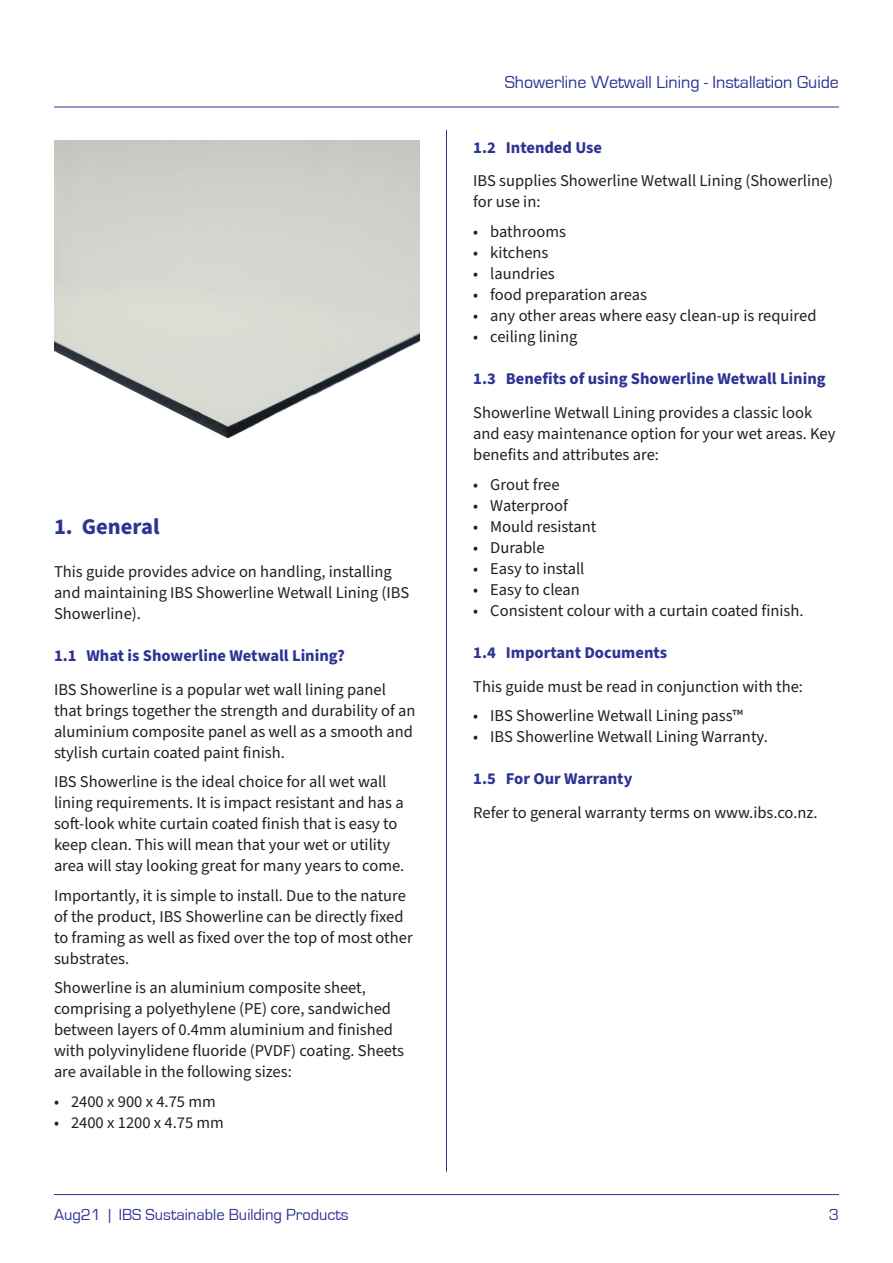
<style>
.page{position:relative;width:893px;height:1263px;background:#fff}
.page>*{position:absolute;margin:0;border:0;box-sizing:border-box;transform-origin:0 0}
.Content_Heading{font:700 22.5px "Source Sans Pro";color:#2e3494}
.t1{font:18px "Eurostile";color:#2e3494}
.Content{font:16.5px/21px "Source Sans Pro";color:#231f20}
.Bullet{font:16.5px "Source Sans Pro";color:#231f20}
.Content_SubHeading{font:700 16.5px "Source Sans Pro";color:#2e3494}
.t2{font:16.5px "Eurostile";color:#2e3494}
</style>
<div class="page">
<hr style="left:54px;top:107px;width:785px;height:1px;background:#2e3494">
<hr style="left:446px;top:130px;width:1px;height:1042px;background:#2e3494">
<hr style="left:54px;top:1194px;width:785px;height:1px;background:#2e3494">
<img style="left:54px;top:140px;width:366px;height:299px">
<p class="Content_Heading" style="left:54px;top:511px;width:107px">1. General</p>
<p class="Content" style="left:54px;top:561px;width:357px">This guide provides advice on handling, installing and maintaining IBS Showerline Wetwall Lining (IBS<br>Showerline).</p>
<p class="Content_SubHeading" style="left:54px;top:644px;width:292px">1.1 What is Showerline Wetwall Lining?</p>
<p class="Content" style="left:54px;top:679px;width:363px">IBS Showerline is a popular wet wall lining panel that brings together the strength and durability of an aluminium composite panel as well as a smooth and stylish curtain coated paint finish.</p>
<p class="Content" style="left:54px;top:772px;width:352px">IBS Showerline is the ideal choice for all wet wall lining requirements. It is impact resistant and has a soft-look white curtain coated finish that is easy to keep clean. This will mean that your wet or utility area will stay looking great for many years to come.</p>
<p class="Content" style="left:54px;top:885px;width:360px">Importantly, it is simple to install. Due to the nature of the product, IBS Showerline can be directly fixed to framing as well as fixed over the top of most other substrates.</p>
<p class="Content" style="left:54px;top:978px;width:352px">Showerline is an aluminium composite sheet, comprising a polyethylene (PE) core, sandwiched between layers of 0.4mm aluminium and finished with polyvinylidene fluoride (PVDF) coating. Sheets are available in the following sizes:</p>
<p class="Bullet" style="left:54px;top:1090px;width:163px">• 2400 x 900 x 4.75 mm</p>
<p class="Bullet" style="left:54px;top:1111px;width:171px">• 2400 x 1200 x 4.75 mm</p>
<p class="t2" style="left:54px;top:1206px;width:296px">Aug21 | IBS Sustainable Building Products</p>
<p class="t1" style="left:505px;top:72px;width:336px">Showerline Wetwall Lining - Installation Guide</p>
<p class="Content_SubHeading" style="left:473px;top:136px;width:130px">1.2 Intended Use</p>
<p class="Content" style="left:473px;top:171px;width:362px">IBS supplies Showerline Wetwall Lining (Showerline) for use in:</p>
<p class="Bullet" style="left:473px;top:220px;width:94px">• bathrooms</p>
<p class="Bullet" style="left:473px;top:241px;width:77px">• kitchens</p>
<p class="Bullet" style="left:473px;top:262px;width:83px">• laundries</p>
<p class="Bullet" style="left:473px;top:283px;width:175px">• food preparation areas</p>
<p class="Bullet" style="left:473px;top:304px;width:345px">• any other areas where easy clean-up is required</p>
<p class="Bullet" style="left:473px;top:325px;width:106px">• ceiling lining</p>
<p class="Content_SubHeading" style="left:473px;top:368px;width:354px">1.3 Benefits of using Showerline Wetwall Lining</p>
<p class="Content" style="left:473px;top:403px;width:364px">Showerline Wetwall Lining provides a classic look and easy maintenance option for your wet areas. Key benefits and attributes are:</p>
<p class="Bullet" style="left:473px;top:473px;width:88px">• Grout free</p>
<p class="Bullet" style="left:473px;top:494px;width:96px">• Waterproof</p>
<p class="Bullet" style="left:473px;top:515px;width:125px">• Mould resistant</p>
<p class="Bullet" style="left:473px;top:536px;width:73px">• Durable</p>
<p class="Bullet" style="left:473px;top:557px;width:113px">• Easy to install</p>
<p class="Bullet" style="left:473px;top:578px;width:108px">• Easy to clean</p>
<p class="Bullet" style="left:473px;top:599px;width:332px">• Consistent colour with a curtain coated finish.</p>
<p class="Content_SubHeading" style="left:473px;top:641px;width:195px">1.4 Important Documents</p>
<p class="Content" style="left:473px;top:676px;width:331px">This guide must be read in conjunction with the:</p>
<p class="Bullet" style="left:473px;top:704px;width:271px">• IBS Showerline Wetwall Lining pass™</p>
<p class="Bullet" style="left:473px;top:725px;width:296px">• IBS Showerline Wetwall Lining Warranty.</p>
<p class="Content_SubHeading" style="left:473px;top:768px;width:161px">1.5 For Our Warranty</p>
<p class="Content" style="left:473px;top:803px;width:346px">Refer to general warranty terms on www.ibs.co.nz.</p>
<p class="t2" style="left:829px;top:1206px;width:12px">3</p>
</div>
